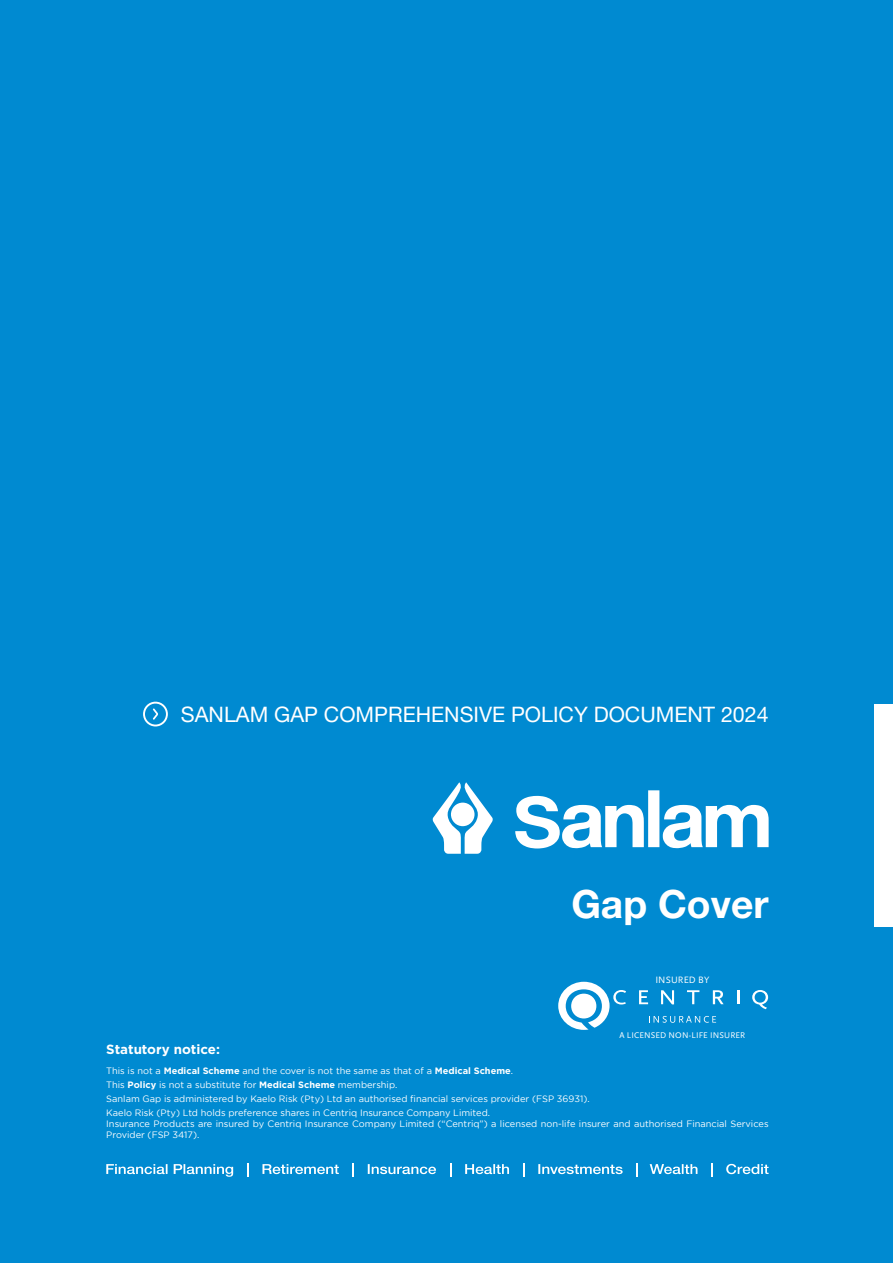
<style>
.page{position:relative;width:893px;height:1263px;background:#008ad1}
.page>*{position:absolute;margin:0;border:0;box-sizing:border-box;transform-origin:0 0}
.t1{font:700 39px "Helvetica Neue LT Std";color:#fff}
.t2{font:21.3px "Helvetica Neue LT Std";color:#fff}
.t3{font:700 13.35px "Gotham";color:#fff}
.t4{font:9.6px "Scala Sans";letter-spacing:.01em;color:#fff}
.t5{font:9.3px/14px "Gotham";color:#fff}
.t6{font:8.55px "Scala Sans";letter-spacing:.015em;color:#fff}
.s1{font-weight:700}
</style>
<div class="page">
<svg style="left:433px;top:782px;width:336px;height:72px"></svg>
<div style="left:875px;top:705px;width:18px;height:222px;background:#fff"></div>
<div style="left:143px;top:702px;width:25px;height:24px;border:2px solid #fff;border-radius:50%"></div>
<svg style="left:153px;top:708px;width:5px;height:12px"></svg>
<svg style="left:106px;top:1164px;width:127px;height:13px"></svg>
<svg style="left:247px;top:1163px;width:1px;height:14px"></svg>
<svg style="left:262px;top:1164px;width:77px;height:10px"></svg>
<svg style="left:368px;top:1164px;width:68px;height:10px"></svg>
<svg style="left:465px;top:1164px;width:44px;height:10px"></svg>
<svg style="left:538px;top:1164px;width:85px;height:10px"></svg>
<svg style="left:650px;top:1164px;width:47px;height:10px"></svg>
<svg style="left:726px;top:1164px;width:43px;height:10px"></svg>
<svg style="left:353px;top:1163px;width:1px;height:14px"></svg>
<svg style="left:450px;top:1163px;width:1px;height:14px"></svg>
<svg style="left:523px;top:1163px;width:1px;height:14px"></svg>
<svg style="left:637px;top:1163px;width:1px;height:14px"></svg>
<svg style="left:712px;top:1163px;width:1px;height:14px"></svg>
<svg style="left:558px;top:982px;width:68px;height:48px"></svg>
<svg style="left:737px;top:990px;width:2px;height:14px"></svg>
<svg style="left:687px;top:990px;width:12px;height:14px"></svg>
<svg style="left:752px;top:990px;width:16px;height:19px"></svg>
<svg style="left:661px;top:990px;width:13px;height:14px"></svg>
<svg style="left:713px;top:990px;width:11px;height:14px"></svg>
<svg style="left:639px;top:990px;width:9px;height:14px"></svg>
<svg style="left:649px;top:1016px;width:67px;height:7px"></svg>
<h2 class="t2" style="left:181px;top:701px;width:589px">SANLAM GAP COMPREHENSIVE POLICY DOCUMENT 2024</h2>
<h1 class="t1" style="left:571px;top:879px;width:199px">Gap Cover</h1>
<p class="t4" style="left:655px;top:974px;width:56px">INSURED BY</p>
<p class="t6" style="left:619px;top:1031px;width:127px">A LICENSED NON-LIFE INSURER</p>
<h3 class="t3" style="left:106px;top:1042px;width:115px">Statutory notice:</h3>
<p class="t5" style="left:106px;top:1064px;width:485px">This is not a <span class="s1">Medical Scheme</span> and the cover is not the same as that of a <span class="s1">Medical Scheme</span>.<br>This <span class="s1">Policy</span> is not a substitute for <span class="s1">Medical Scheme</span> membership.<br>Sanlam Gap is administered by Kaelo Risk (Pty) Ltd an authorised financial services provider (FSP 36931).<br>Kaelo Risk (Pty) Ltd holds preference shares in Centriq Insurance Company Limited.</p>
<p class="t5" style="left:106px;top:1118px;width:664px;line-height:11.1px">Insurance Products are insured by Centriq Insurance Company Limited (“Centriq”) a licensed non-life insurer and authorised Financial Services<br>Provider (FSP 3417).</p>
</div>
